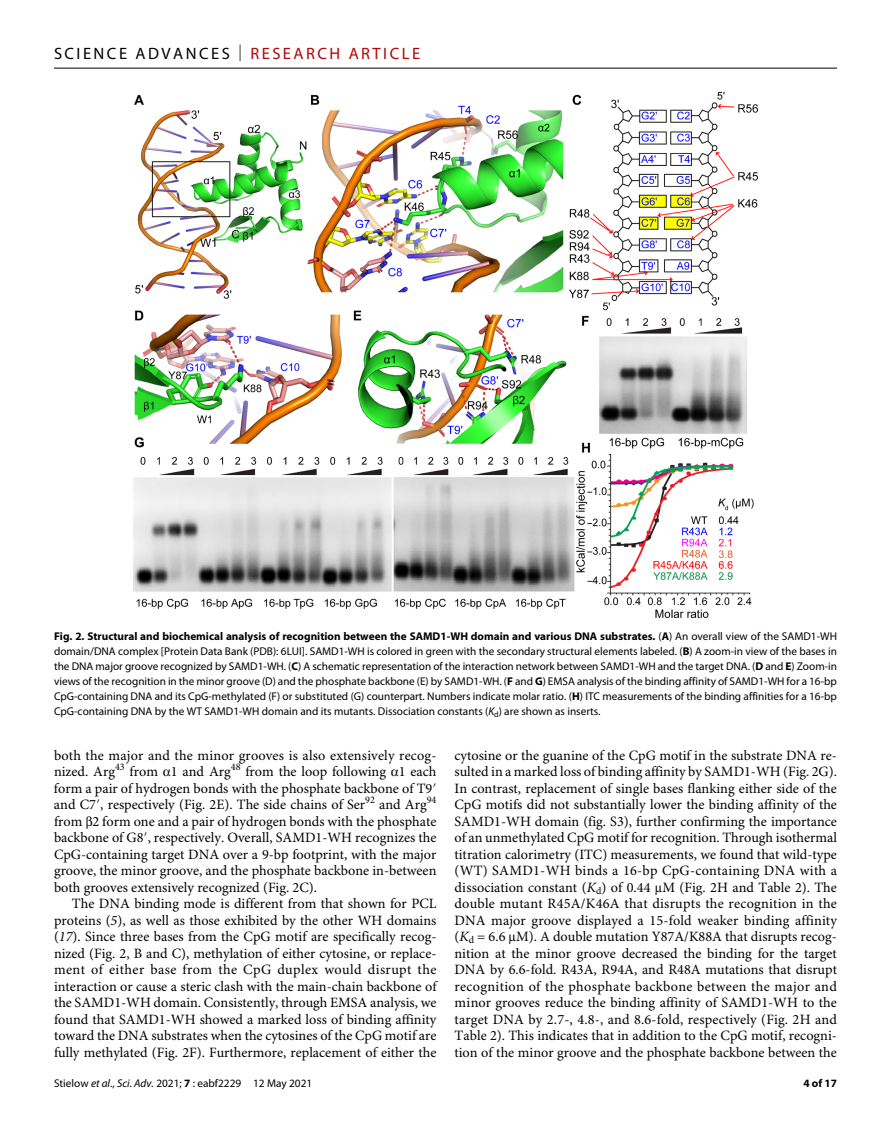
<style>
.page{position:relative;width:891px;height:1134px;background:#fff}
.page>*{position:absolute;margin:0;border:0;box-sizing:border-box;transform-origin:0 0}
.t1{font:16.5px "Myriad Pro";letter-spacing:.15em;color:#000}
.t2{font:14.25px/16.5px "Minion Pro";color:#000;text-align:justify}
.t3{font:11.25px/15px "Myriad Pro";color:#000;text-align:justify}
.t4{font:700 11.25px "Myriad Pro";color:#000}
.s1{font-weight:300}
.s2{color:#b10508}
.s3{font-weight:700}
.s4{font-style:italic}
</style>
<div class="page">
<hr style="left:54px;top:68px;width:783px;height:1px;background:#000">
<img style="left:133px;top:91px;width:625px;height:528px">
<p class="t1" style="left:54px;top:40px;width:368px">SCIENCE ADVANCES <span class="s1">|</span> <span class="s2">RESEARCH ARTICLE</span></p>
<p class="t3" style="left:54px;top:629px;width:785px"><span class="s3">Fig. 2. Structural and biochemical analysis of recognition between the SAMD1-WH domain and various DNA substrates.</span> (<span class="s3">A</span>) An overall view of the SAMD1-WH domain/DNA complex [Protein Data Bank (PDB): 6LUI]. SAMD1-WH is colored in green with the secondary structural elements labeled. (<span class="s3">B</span>) A zoom-in view of the bases in the DNA major groove recognized by SAMD1-WH. (<span class="s3">C</span>) A schematic representation of the interaction network between SAMD1-WH and the target DNA. (<span class="s3">D</span> and <span class="s3">E</span>) Zoom-in views of the recognition in the minor groove (D) and the phosphate backbone (E) by SAMD1-WH. (<span class="s3">F</span> and <span class="s3">G</span>) EMSA analysis of the binding affinity of SAMD1-WH for a 16-bp CpG-containing DNA and its CpG-methylated (F) or substituted (G) counterpart. Numbers indicate molar ratio. (<span class="s3">H</span>) ITC measurements of the binding affinities for a 16-bp CpG-containing DNA by the WT SAMD1-WH domain and its mutants. Dissociation constants (<span class="s4">K</span><sub>d</sub>) are shown as inserts.</p>
<p class="t2" style="left:54px;top:748px;width:384px">both the major and the minor grooves is also extensively recog&shy;nized. Arg<sup>43</sup> from 1 and Arg<sup>48</sup> from the loop following 1 each form a pair of hydrogen bonds with the phosphate backbone of T9′ and C7′, respectively (Fig. 2E). The side chains of Ser<sup>92</sup> and Arg<sup>94 </sup>from 2 form one and a pair of hydrogen bonds with the phosphate backbone of G8′, respectively. Overall, SAMD1-WH recognizes the CpG-containing target DNA over a 9-bp footprint, with the major groove, the minor groove, and the phosphate backbone in-between both grooves extensively recognized (Fig. 2C).</p>
<p class="t2" style="left:54px;top:897px;width:384px;text-indent:18px">The DNA binding mode is different from that shown for PCL proteins (<span class="s4">5</span>), as well as those exhibited by the other WH domains (<span class="s4">17</span>). Since three bases from the CpG motif are specifically recog&shy;nized (Fig. 2, B and C), methylation of either cytosine, or replace&shy;ment of either base from the CpG duplex would disrupt the interaction or cause a steric clash with the main-chain backbone of the SAMD1-WH domain. Consistently, through EMSA analysis, we found that SAMD1-WH showed a marked loss of binding affinity toward the DNA substrates when the cytosines of the CpG motif are fully methylated (Fig. 2F). Furthermore, replacement of either the</p>
<p class="t3" style="left:54px;top:1076px;width:260px">Stielow <span class="s4">et al</span>., <span class="s4">Sci. Adv.</span> 2021; <span class="s3">7</span> : eabf2229 12 May 2021</p>
<p class="t2" style="left:454px;top:748px;width:384px">cytosine or the guanine of the CpG motif in the substrate DNA re&shy;sulted in a marked loss of binding affinity by SAMD1-WH (Fig. 2G).<br>In contrast, replacement of single bases flanking either side of the CpG motifs did not substantially lower the binding affinity of the SAMD1-WH domain (fig. S3), further confirming the importance of an unmethylated CpG motif for recognition. Through isothermal titration calorimetry (ITC) measurements, we found that wild-type (WT) SAMD1-WH binds a 16-bp CpG-containing DNA with a dissociation constant (<span class="s4">K</span><sub>d</sub>) of 0.44 M (Fig. 2H and Table 2). The double mutant R45A/K46A that disrupts the recognition in the DNA major groove displayed a 15-fold weaker binding affinity (<span class="s4">K</span><sub>d</sub> = 6.6 M). A double mutation Y87A/K88A that disrupts recog&shy;nition at the minor groove decreased the binding for the target DNA by 6.6-fold. R43A, R94A, and R48A mutations that disrupt recognition of the phosphate backbone between the major and minor grooves reduce the binding affinity of SAMD1-WH to the target DNA by 2.7-, 4.8-, and 8.6-fold, respectively (Fig. 2H and Table 2). This indicates that in addition to the CpG motif, recogni&shy;tion of the minor groove and the phosphate backbone between the</p>
<p class="t4" style="left:803px;top:1074px;width:35px">4 of 17</p>
</div>
